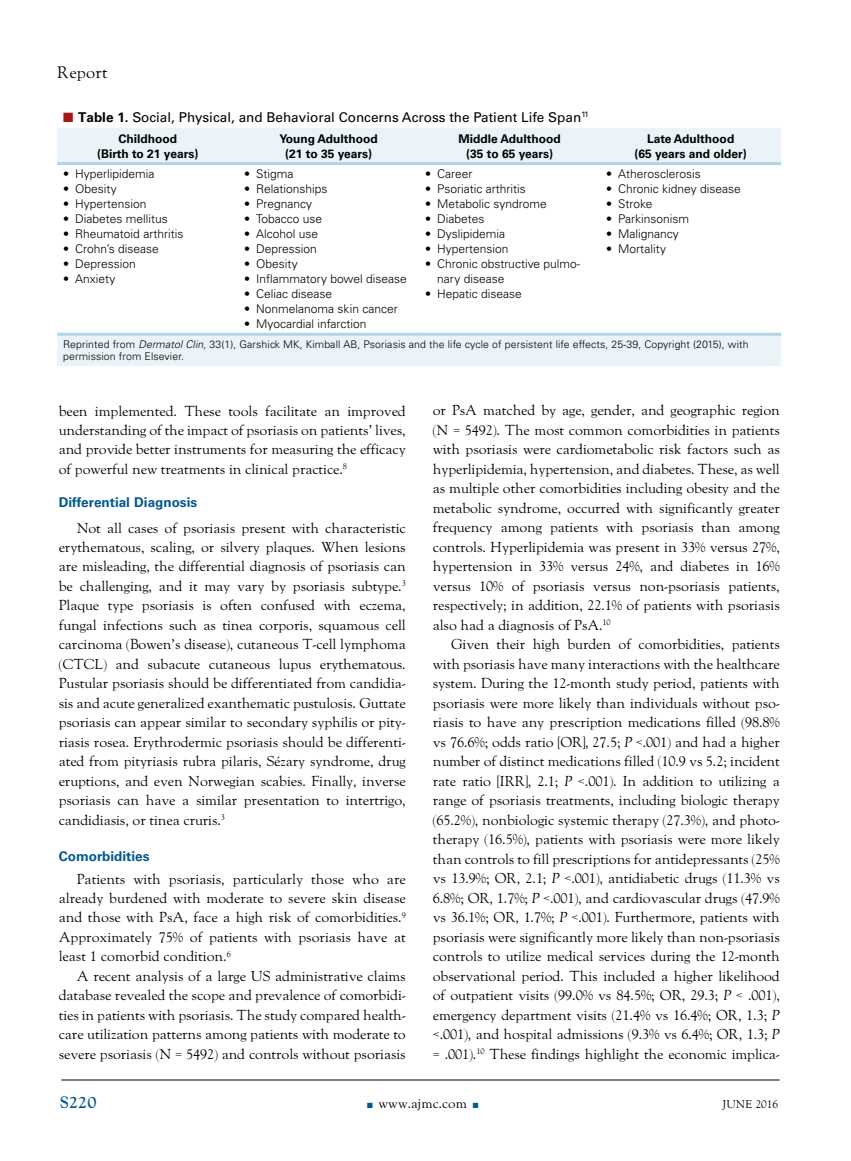
<style>
.page{position:relative;width:851px;height:1161px;background:#fff}
.page>*{position:absolute;margin:0;border:0;box-sizing:border-box;transform-origin:0 0}
.t1{font:16.5px "LTC Goudy Oldstyle Pro";letter-spacing:.01em;color:#000}
.t2{font:700 16.5px "Goudy";color:#005990}
.t3{font:14.25px/19.5px "LTC Goudy Oldstyle Pro";letter-spacing:-.01em;color:#000;text-align:justify}
.t4{font:13.5px "Univers LT Std";color:#000}
.t5{font:700 13.5px "Univers LT Std";color:#005990}
.t6{font:13.5px "LTC Goudy Oldstyle Pro";color:#000}
.t7{font:300 12px/15px "Univers LT Std";color:#000}
.t8{font:700 12px/15px "Univers LT Std";color:#000;text-align:center}
.t9{font:11.25px "LTC Goudy Oldstyle Pro";letter-spacing:.01em;color:#000}
.t10{font:300 10.5px/12px "Univers LT Std";letter-spacing:.01em;color:#000}
.s1{color:#a51617}
.s2{font-weight:700}
.s3{font-style:italic}
.s4{color:#005990}
</style>
<div class="page">
<hr style="left:61px;top:1080px;width:718px;height:1px;background:#000">
<svg style="left:57px;top:128px;width:724px;height:238px"></svg>
<hr style="left:57px;top:162px;width:181px;height:3px;background:#b1d5e7">
<hr style="left:238px;top:162px;width:181px;height:3px;background:#b1d5e7">
<hr style="left:419px;top:162px;width:181px;height:3px;background:#b1d5e7">
<hr style="left:600px;top:162px;width:181px;height:3px;background:#b1d5e7">
<hr style="left:57px;top:333px;width:181px;height:3px;background:#b1d5e7">
<hr style="left:238px;top:333px;width:181px;height:3px;background:#b1d5e7">
<hr style="left:419px;top:333px;width:181px;height:3px;background:#b1d5e7">
<hr style="left:600px;top:333px;width:181px;height:3px;background:#b1d5e7">
<p class="t1" style="left:57px;top:63px;width:52px">Report</p>
<p class="t4" style="left:63px;top:109px;width:527px"><span class="s1">■</span> <span class="s2">Table 1.</span> Social, Physical, and Behavioral Concerns Across the Patient Life Span<sup>11</sup></p>
<p class="t8" style="left:97px;top:131px;width:103px">Childhood<br>(Birth to 21 years)</p>
<p class="t8" style="left:279px;top:131px;width:100px">Young Adulthood (21 to 35 years)</p>
<p class="t8" style="left:458px;top:131px;width:104px">Middle Adulthood (35 to 65 years)</p>
<p class="t8" style="left:634px;top:131px;width:114px">Late Adulthood<br>(65 years and older)</p>
<p class="t7" style="left:63px;top:166px;width:93px">• Hyperlipidemia</p>
<p class="t7" style="left:63px;top:181px;width:55px">• Obesity</p>
<p class="t7" style="left:63px;top:196px;width:85px">• Hypertension</p>
<p class="t7" style="left:63px;top:211px;width:106px">• Diabetes mellitus</p>
<p class="t7" style="left:63px;top:226px;width:122px">• Rheumatoid arthritis</p>
<p class="t7" style="left:63px;top:241px;width:97px">• Crohn’s disease</p>
<p class="t7" style="left:63px;top:256px;width:74px">• Depression</p>
<p class="t7" style="left:63px;top:271px;width:54px">• Anxiety</p>
<p class="t7" style="left:244px;top:166px;width:51px">• Stigma</p>
<p class="t7" style="left:244px;top:181px;width:85px">• Relationships</p>
<p class="t7" style="left:244px;top:196px;width:69px">• Pregnancy</p>
<p class="t7" style="left:244px;top:211px;width:79px">• Tobacco use</p>
<p class="t7" style="left:244px;top:226px;width:76px">• Alcohol use</p>
<p class="t7" style="left:244px;top:241px;width:74px">• Depression</p>
<p class="t7" style="left:244px;top:256px;width:55px">• Obesity</p>
<p class="t7" style="left:244px;top:271px;width:164px">• Inflammatory bowel disease</p>
<p class="t7" style="left:244px;top:286px;width:90px">• Celiac disease</p>
<p class="t7" style="left:244px;top:301px;width:155px">• Nonmelanoma skin cancer</p>
<p class="t7" style="left:244px;top:316px;width:124px">• Myocardial infarction</p>
<p class="t7" style="left:425px;top:166px;width:49px">• Career</p>
<p class="t7" style="left:425px;top:181px;width:102px">• Psoriatic arthritis</p>
<p class="t7" style="left:425px;top:196px;width:123px">• Metabolic syndrome</p>
<p class="t7" style="left:425px;top:211px;width:61px">• Diabetes</p>
<p class="t7" style="left:425px;top:226px;width:81px">• Dyslipidemia</p>
<p class="t7" style="left:425px;top:241px;width:85px">• Hypertension</p>
<p class="t7" style="left:437px;top:256px;width:144px;text-indent:-12px">• Chronic obstructive pulmo&shy;nary disease</p>
<p class="t7" style="left:425px;top:286px;width:98px">• Hepatic disease</p>
<p class="t7" style="left:606px;top:166px;width:96px">• Atherosclerosis</p>
<p class="t7" style="left:606px;top:181px;width:136px">• Chronic kidney disease</p>
<p class="t7" style="left:606px;top:196px;width:48px">• Stroke</p>
<p class="t7" style="left:606px;top:211px;width:84px">• Parkinsonism</p>
<p class="t7" style="left:606px;top:226px;width:74px">• Malignancy</p>
<p class="t7" style="left:606px;top:241px;width:61px">• Mortality</p>
<p class="t10" style="left:63px;top:338px;width:687px">Reprinted from <span class="s3">Dermatol Clin</span>, 33(1), Garshick MK, Kimball AB, Psoriasis and the life cycle of persistent life effects, 25-39, Copyright (2015), with permission from Elsevier.</p>
<p class="t3" style="left:59px;top:402px;width:348px">been implemented. These tools facilitate an improved understanding of the impact of psoriasis on patients’ lives, and provide better instruments for measuring the efficacy of powerful new treatments in clinical practice.<sup>8</sup></p>
<p class="t5" style="left:59px;top:494px;width:140px">Differential Diagnosis</p>
<p class="t3" style="left:59px;top:519px;width:348px;text-indent:18px">Not all cases of psoriasis present with characteristic erythematous, scaling, or silvery plaques. When lesions are misleading, the differential diagnosis of psoriasis can be challenging, and it may vary by psoriasis subtype.<sup>3<br></sup>Plaque type psoriasis is often confused with eczema, fungal infections such as tinea corporis, squamous cell carcinoma (Bowen’s disease), cutaneous T-cell lymphoma (CTCL) and subacute cutaneous lupus erythematous.<br>Pustular psoriasis should be differentiated from candidia&shy;sis and acute generalized exanthematic pustulosis. Guttate psoriasis can appear similar to secondary syphilis or pity&shy;riasis rosea. Erythrodermic psoriasis should be differenti&shy;ated from pityriasis rubra pilaris, Sézary syndrome, drug eruptions, and even Norwegian scabies. Finally, inverse psoriasis can have a similar presentation to intertrigo, candidiasis, or tinea cruris.<sup>3</sup></p>
<p class="t5" style="left:59px;top:848px;width:92px">Comorbidities</p>
<p class="t3" style="left:59px;top:870px;width:348px;text-indent:18px">Patients with psoriasis, particularly those who are already burdened with moderate to severe skin disease and those with PsA, face a high risk of comorbidities.<sup>9<br></sup>Approximately 75% of patients with psoriasis have at least 1 comorbid condition.<sup>6</sup></p>
<p class="t3" style="left:59px;top:967px;width:348px;text-indent:18px">A recent analysis of a large US administrative claims database revealed the scope and prevalence of comorbidi&shy;ties in patients with psoriasis. The study compared health&shy;care utilization patterns among patients with moderate to severe psoriasis (N = 5492) and controls without psoriasis</p>
<p class="t3" style="left:433px;top:402px;width:348px">or PsA matched by age, gender, and geographic region (N = 5492). The most common comorbidities in patients with psoriasis were cardiometabolic risk factors such as hyperlipidemia, hypertension, and diabetes. These, as well as multiple other comorbidities including obesity and the metabolic syndrome, occurred with significantly greater frequency among patients with psoriasis than among controls. Hyperlipidemia was present in 33% versus 27%, hypertension in 33% versus 24%, and diabetes in 16% versus 10% of psoriasis versus non-psoriasis patients, respectively; in addition, 22.1% of patients with psoriasis also had a diagnosis of PsA.<sup>10</sup></p>
<p class="t3" style="left:433px;top:636px;width:348px;text-indent:18px">Given their high burden of comorbidities, patients with psoriasis have many interactions with the healthcare system. During the 12-month study period, patients with psoriasis were more likely than individuals without pso&shy;riasis to have any prescription medications filled (98.8% vs 76.6%; odds ratio [OR], 27.5; <span class="s3">P</span> &lt;.001) and had a higher number of distinct medications filled (10.9 vs 5.2; incident rate ratio [IRR], 2.1; <span class="s3">P</span> &lt;.001). In addition to utilizing a range of psoriasis treatments, including biologic therapy (65.2%), nonbiologic systemic therapy (27.3%), and photo&shy;therapy (16.5%), patients with psoriasis were more likely than controls to fill prescriptions for antidepressants (25% vs 13.9%; OR, 2.1; <span class="s3">P</span> &lt;.001), antidiabetic drugs (11.3% vs 6.8%; OR, 1.7%; <span class="s3">P</span> &lt;.001), and cardiovascular drugs (47.9% vs 36.1%; OR, 1.7%; <span class="s3">P</span> &lt;.001). Furthermore, patients with psoriasis were significantly more likely than non-psoriasis controls to utilize medical services during the 12-month observational period. This included a higher likelihood of outpatient visits (99.0% vs 84.5%; OR, 29.3; <span class="s3">P</span> &lt; .001), emergency department visits (21.4% vs 16.4%; OR, 1.3; <span class="s3">P </span>&lt;.001), and hospital admissions (9.3% vs 6.4%; OR, 1.3; <span class="s3">P </span>= .001).<sup>10</sup> These findings highlight the economic implica-</p>
<p class="t2" style="left:60px;top:1092px;width:38px">S220</p>
<p class="t6" style="left:367px;top:1096px;width:113px"><span class="s4">■</span> www.ajmc.com <span class="s4">■</span></p>
<p class="t9" style="left:722px;top:1098px;width:57px">JUNE 2016</p>
</div>
